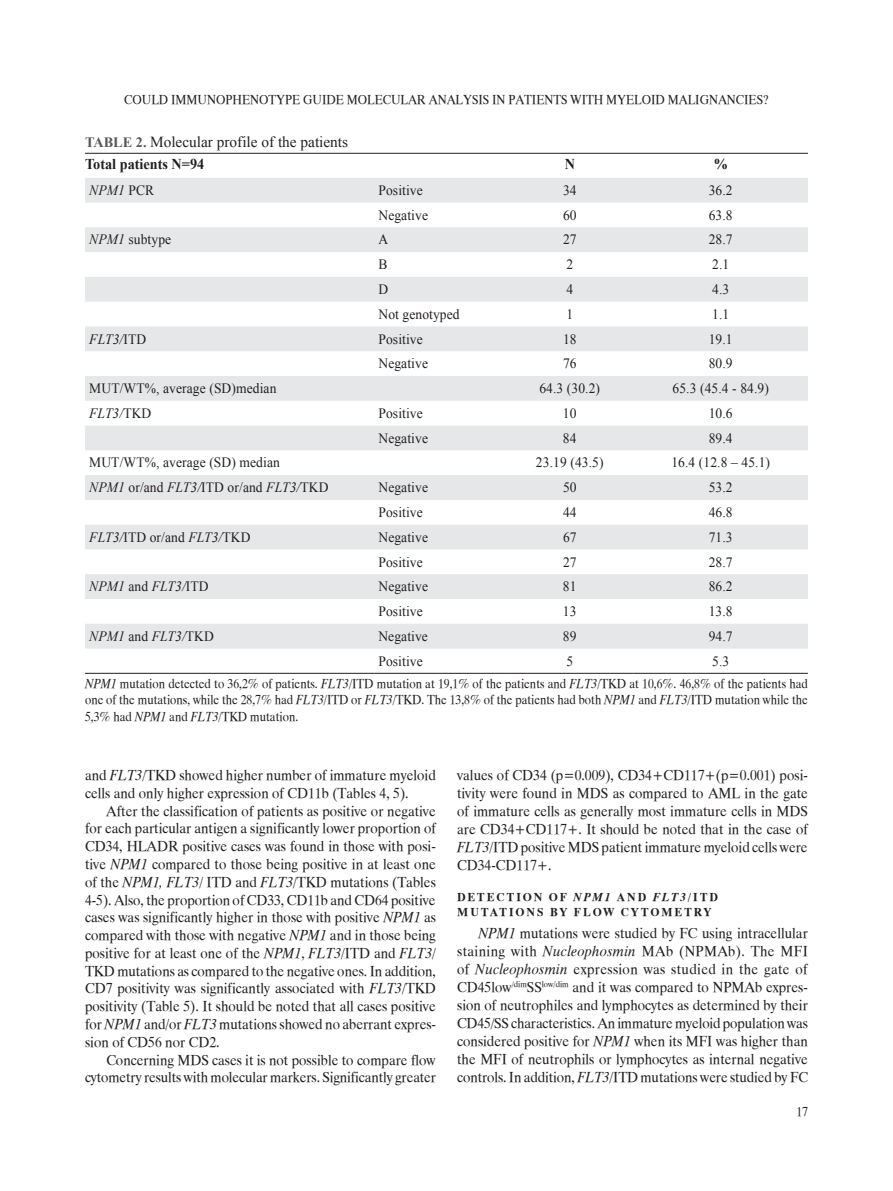
<style>
.page{position:relative;width:893px;height:1191px;background:#fff}
.page>*{position:absolute;margin:0;border:0;box-sizing:border-box;transform-origin:0 0}
.t1{font:15.3px "Times New Roman";color:#231f20}
.t2{font:15px/17.7px "UB Times";letter-spacing:-.005em;color:#231f20;text-align:justify;scale:.95 1}
.t3{font:700 15px "Times New Roman";color:#231f20;scale:.95 1}
.t4{font:14.25px "Times New Roman";letter-spacing:.005em;color:#231f20;scale:.95 1}
.t5{font:italic 14.25px "Times New Roman";letter-spacing:.005em;color:#231f20;scale:.95 1}
.t6{font:13.5px/16.2px "UB Times";color:#231f20;text-align:justify;scale:.9 1}
.t7{font:12px "UB Times Bold";letter-spacing:.165em;color:#231f20}
.t8{font:italic 12px "UB Times Bold";letter-spacing:.15em;color:#231f20}
.s1{font-weight:700;font-size:14.25px;color:#57585a}
.s2{font-style:normal}
.s3{font-style:italic}
.s4{font-family:"UB Times Italic"}
</style>
<div class="page">
<hr style="left:85px;top:153px;width:723px;height:1px;background:#231f20">
<svg style="left:85px;top:178px;width:723px;height:470px;fill:#e6e7e9"></svg>
<hr style="left:85px;top:673px;width:289px;height:1px;background:#231f20">
<hr style="left:374px;top:673px;width:132px;height:1px;background:#231f20">
<hr style="left:506px;top:673px;width:128px;height:1px;background:#231f20">
<hr style="left:634px;top:673px;width:174px;height:1px;background:#231f20">
<p class="t6" style="left:124px;top:92px;width:20px">Could</p>
<p class="t6" style="left:171px;top:92px;width:17px">Immunophenot</p>
<p class="t6" style="left:276px;top:92px;width:51px">ype Guide</p>
<p class="t6" style="left:347px;top:92px;width:23px">Molecular</p>
<p class="t6" style="left:429px;top:92px;width:21px">Anal</p>
<p class="t6" style="left:463px;top:92px;width:68px">ysis In Patients</p>
<p class="t6" style="left:570px;top:92px;width:22px">With</p>
<p class="t6" style="left:606px;top:92px;width:32px">Myeloid</p>
<p class="t6" style="left:668px;top:92px;width:22px">Malignancies</p>
<p class="t6" style="left:763px;top:92px;width:8px">?</p>
<p class="t1" style="left:85px;top:131px;width:265px"><span class="s1">Table 2.</span> Molecular profile of the patients</p>
<p class="t3" style="left:85px;top:154px;width:127px">Total patients N=94</p>
<p class="t3" style="left:565px;top:154px;width:12px">N</p>
<p class="t3" style="left:714px;top:154px;width:16px">%</p>
<p class="t5" style="left:89px;top:180px;width:70px">NPM1 <span class="s2">PCR</span></p>
<p class="t4" style="left:378px;top:180px;width:48px">Positive</p>
<p class="t4" style="left:563px;top:180px;width:16px">34</p>
<p class="t4" style="left:709px;top:180px;width:27px">36.2</p>
<p class="t4" style="left:378px;top:205px;width:54px">Negative</p>
<p class="t4" style="left:563px;top:205px;width:16px">60</p>
<p class="t4" style="left:709px;top:205px;width:27px">63.8</p>
<p class="t4" style="left:89px;top:230px;width:88px"><span class="s3">NPM1</span> subtype</p>
<p class="t4" style="left:378px;top:230px;width:12px">A</p>
<p class="t4" style="left:563px;top:230px;width:16px">27</p>
<p class="t4" style="left:709px;top:230px;width:27px">28.7</p>
<p class="t4" style="left:378px;top:255px;width:11px">B</p>
<p class="t4" style="left:566px;top:255px;width:9px">2</p>
<p class="t4" style="left:712px;top:255px;width:20px">2.1</p>
<p class="t4" style="left:378px;top:280px;width:12px">D</p>
<p class="t4" style="left:566px;top:280px;width:9px">4</p>
<p class="t4" style="left:712px;top:280px;width:20px">4.3</p>
<p class="t4" style="left:378px;top:304px;width:87px">Not genotyped</p>
<p class="t4" style="left:566px;top:304px;width:9px">1</p>
<p class="t4" style="left:712px;top:304px;width:20px">1.1</p>
<p class="t5" style="left:89px;top:329px;width:61px">FLT3/<span class="s2">ITD</span></p>
<p class="t4" style="left:378px;top:329px;width:48px">Positive</p>
<p class="t4" style="left:563px;top:329px;width:16px">18</p>
<p class="t4" style="left:709px;top:329px;width:27px">19.1</p>
<p class="t4" style="left:378px;top:354px;width:54px">Negative</p>
<p class="t4" style="left:563px;top:354px;width:16px">76</p>
<p class="t4" style="left:709px;top:354px;width:27px">80.9</p>
<p class="t4" style="left:89px;top:379px;width:198px">MUT/WT%, average (SD)median</p>
<p class="t4" style="left:539px;top:379px;width:65px">64.3 (30.2)</p>
<p class="t4" style="left:672px;top:379px;width:103px">65.3 (45.4 - 84.9)</p>
<p class="t5" style="left:89px;top:403px;width:67px">FLT3/<span class="s2">TKD</span></p>
<p class="t4" style="left:378px;top:403px;width:48px">Positive</p>
<p class="t4" style="left:563px;top:403px;width:16px">10</p>
<p class="t4" style="left:709px;top:403px;width:27px">10.6</p>
<p class="t4" style="left:378px;top:428px;width:54px">Negative</p>
<p class="t4" style="left:563px;top:428px;width:16px">84</p>
<p class="t4" style="left:709px;top:428px;width:27px">89.4</p>
<p class="t4" style="left:89px;top:453px;width:202px">MUT/WT%, average (SD) median</p>
<p class="t4" style="left:536px;top:453px;width:73px">23.19 (43.5)</p>
<p class="t4" style="left:671px;top:453px;width:105px">16.4 (12.8 – 45.1)</p>
<p class="t4" style="left:89px;top:478px;width:253px"><span class="s3">NPM1</span> or/and <span class="s3">FLT3/</span>ITD or/and <span class="s3">FLT3/</span>TKD</p>
<p class="t4" style="left:378px;top:478px;width:54px">Negative</p>
<p class="t4" style="left:563px;top:478px;width:16px">50</p>
<p class="t4" style="left:709px;top:478px;width:27px">53.2</p>
<p class="t4" style="left:378px;top:503px;width:48px">Positive</p>
<p class="t4" style="left:563px;top:503px;width:16px">44</p>
<p class="t4" style="left:709px;top:503px;width:27px">46.8</p>
<p class="t4" style="left:89px;top:527px;width:171px"><span class="s3">FLT3/</span>ITD or/and <span class="s3">FLT3/</span>TKD</p>
<p class="t4" style="left:378px;top:527px;width:54px">Negative</p>
<p class="t4" style="left:563px;top:527px;width:16px">67</p>
<p class="t4" style="left:709px;top:527px;width:27px">71.3</p>
<p class="t4" style="left:378px;top:552px;width:48px">Positive</p>
<p class="t4" style="left:563px;top:552px;width:16px">27</p>
<p class="t4" style="left:709px;top:552px;width:27px">28.7</p>
<p class="t5" style="left:89px;top:577px;width:127px">NPM1 <span class="s2">and</span> FLT3/<span class="s2">ITD</span></p>
<p class="t4" style="left:378px;top:577px;width:54px">Negative</p>
<p class="t4" style="left:563px;top:577px;width:16px">81</p>
<p class="t4" style="left:709px;top:577px;width:27px">86.2</p>
<p class="t4" style="left:378px;top:602px;width:48px">Positive</p>
<p class="t4" style="left:563px;top:602px;width:16px">13</p>
<p class="t4" style="left:709px;top:602px;width:27px">13.8</p>
<p class="t5" style="left:89px;top:626px;width:133px">NPM1 <span class="s2">and</span> FLT3/<span class="s2">TKD</span></p>
<p class="t4" style="left:378px;top:626px;width:54px">Negative</p>
<p class="t4" style="left:563px;top:626px;width:16px">89</p>
<p class="t4" style="left:709px;top:626px;width:27px">94.7</p>
<p class="t4" style="left:378px;top:651px;width:48px">Positive</p>
<p class="t4" style="left:566px;top:651px;width:9px">5</p>
<p class="t4" style="left:712px;top:651px;width:20px">5.3</p>
<p class="t6" style="left:85px;top:676px;width:805px"><span class="s4">NPM1</span> mutation detected to 36,2% of patients. <span class="s4">FLT3/</span>ITD mutation at 19,1% of the patients and <span class="s4">FLT3/</span>TKD at 10,6%. 46,8% of the patients had one of the mutations, while the 28,7% had <span class="s4">FLT3/</span>ITD or <span class="s4">FLT3/</span>TKD. The 13,8% of the patients had both <span class="s4">NPM1</span> and <span class="s4">FLT3/</span>ITD mutation while the 5,3% had <span class="s4">NPM1</span> and <span class="s4">FLT3/</span>TKD mutation.</p>
<p class="t2" style="left:85px;top:766px;width:371px">and <span class="s4">FLT3/</span>TKD showed higher number of immature myeloid cells and only higher expression of CD11b (Tables 4, 5).</p>
<p class="t2" style="left:85px;top:802px;width:371px;text-indent:21px">After the classification of patients as positive or negative for each particular antigen a significantly lower proportion of CD34, HLADR positive cases was found in those with posi&shy;tive <span class="s4">NPM1</span> compared to those being positive in at least one of the <span class="s4">NPM1, FLT3</span>/ ITD and <span class="s4">FLT3</span>/TKD mutations (Tables 4-5). Also, the proportion of CD33, CD11b and CD64 positive cases was significantly higher in those with positive <span class="s4">NPM1</span> as compared with those with negative <span class="s4">NPM1</span> and in those being positive for at least one of the <span class="s4">NPM1</span>, <span class="s4">FLT3</span>/ITD and <span class="s4">FLT3</span>/ TKD mutations as compared to the negative ones. In addition, CD7 positivity was significantly associated with <span class="s4">FLT3</span>/TKD positivity (Table 5). It should be noted that all cases positive for <span class="s4">NPM1</span> and/or <span class="s4">FLT3</span> mutations showed no aberrant expres&shy;sion of CD56 nor CD2.</p>
<p class="t2" style="left:85px;top:1051px;width:371px;text-align:right">Concerning MDS cases it is not possible to compare flow cytometry results with molecular markers. Significantly greater</p>
<p class="t2" style="left:457px;top:766px;width:371px">values of CD34 (p=0.009), CD34+CD117+(p=0.001) posi&shy;tivity were found in MDS as compared to AML in the gate of immature cells as generally most immature cells in MDS are CD34+CD117+. It should be noted that in the case of <span class="s4">FLT3</span>/ITD positive MDS patient immature myeloid cells were CD34-CD117+.</p>
<p class="t7" style="left:457px;top:891px;width:102px">DETECT ION OF</p>
<p class="t8" style="left:573px;top:891px;width:146px">NPM1 <span class="s2">AND</span> FLT3/<span class="s2">ITD</span></p>
<p class="t7" style="left:457px;top:905px;width:34px">MUTAT</p>
<p class="t7" style="left:509px;top:905px;width:144px">IONS BY FLOW CYTOM</p>
<p class="t7" style="left:675px;top:905px;width:38px">ETRY</p>
<p class="t2" style="left:457px;top:924px;width:371px;text-indent:21px"><span class="s4">NPM1</span> mutations were studied by FC using intracellular staining with <span class="s4">Nucleophosmin</span> MAb (NPMAb). The MFI of <span class="s4">Nucleophosmin</span> expression was studied in the gate of CD45low<sup>/dim</sup>SS<sup>low/dim</sup> and it was compared to NPMAb expres&shy;sion of neutrophiles and lymphocytes as determined by their CD45/SS characteristics. An immature myeloid population was considered positive for <span class="s4">NPM1</span> when its MFI was higher than the MFI of neutrophils or lymphocytes as internal negative controls. In addition, <span class="s4">FLT3/</span>ITD mutations were studied by FC</p>
<p class="t6" style="left:796px;top:1104px;width:14px">17</p>
</div>
